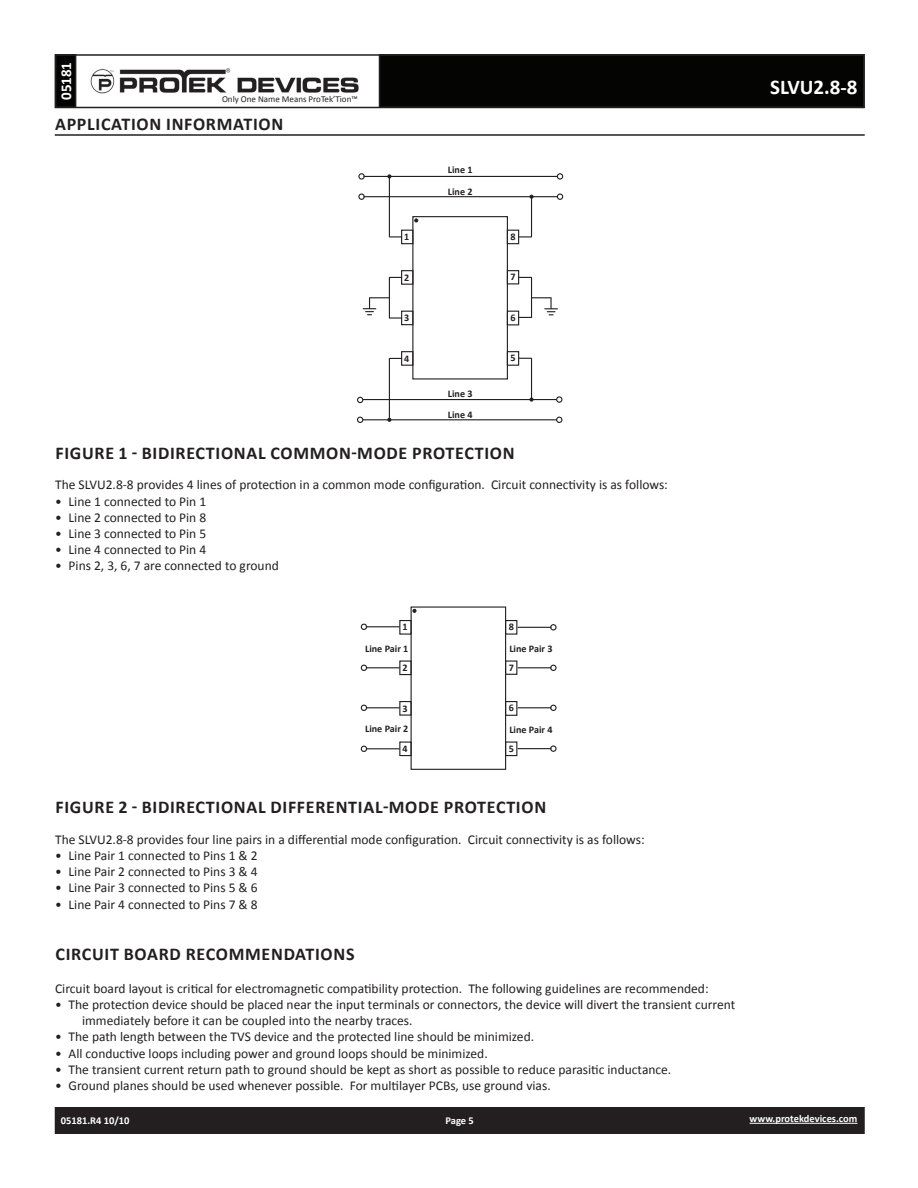
<style>
.page{position:relative;width:918px;height:1188px;background:#fff}
.page>*{position:absolute;margin:0;border:0;box-sizing:border-box;transform-origin:0 0}
.t1{font:700 21px "Calibri";color:#fff}
.t2{font:700 18px "Calibri";color:#231f20}
.t3{font:700 15px "Calibri";color:#fff}
.t4{font:13.5px/16.2px "Calibri";color:#231f20}
.t5{font:700 10.5px "Calibri";color:#fff}
.t6{font:700 10.2px/21.3px "Calibri";color:#231f20}
.t7{font:9px "Calibri";color:#231f20}
</style>
<div class="page">
<div style="left:56px;top:1108px;width:808px;height:25px;background:#231f20"></div>
<div style="left:55px;top:1107px;width:810px;height:27px;border:2px solid #231f20"></div>
<div style="left:56px;top:55px;width:20px;height:52px;background:#040503"></div>
<div style="left:55px;top:54px;width:21px;height:54px;border:2px solid #231f20"></div>
<div style="left:380px;top:55px;width:484px;height:52px;background:#040503"></div>
<div style="left:55px;top:54px;width:810px;height:54px;border:2px solid #231f20"></div>
<img style="left:90px;top:68px;width:269px;height:26px">
<hr style="left:750px;top:1123px;width:107px;height:1px;background:#fff">
<hr style="left:55px;top:134px;width:810px;height:2px;background:#231f20">
<svg style="left:414px;top:219px;width:4px;height:3px"></svg>
<div style="left:412px;top:216px;width:96px;height:164px;border:1px solid #231f20"></div>
<div style="left:401px;top:230px;width:12px;height:14px;border:1px solid #231f20"></div>
<div style="left:401px;top:270px;width:12px;height:15px;border:1px solid #231f20"></div>
<div style="left:401px;top:311px;width:12px;height:14px;border:1px solid #231f20"></div>
<div style="left:401px;top:351px;width:12px;height:15px;border:1px solid #231f20"></div>
<div style="left:507px;top:351px;width:12px;height:15px;border:1px solid #231f20"></div>
<div style="left:507px;top:311px;width:12px;height:14px;border:1px solid #231f20"></div>
<div style="left:507px;top:270px;width:12px;height:14px;border:1px solid #231f20"></div>
<div style="left:507px;top:230px;width:12px;height:14px;border:1px solid #231f20"></div>
<hr style="left:364px;top:196px;width:193px;height:1px;background:#231f20">
<hr style="left:364px;top:176px;width:193px;height:1px;background:#231f20">
<hr style="left:363px;top:419px;width:194px;height:1px;background:#231f20">
<hr style="left:363px;top:399px;width:194px;height:1px;background:#231f20">
<svg style="left:557px;top:194px;width:6px;height:6px"></svg>
<div style="left:557px;top:173px;width:6px;height:7px;border:1px solid #231f20;border-radius:50%"></div>
<div style="left:358px;top:173px;width:7px;height:7px;border:1px solid #231f20;border-radius:50%"></div>
<div style="left:358px;top:194px;width:7px;height:6px;border:1px solid #231f20;border-radius:50%"></div>
<div style="left:556px;top:396px;width:6px;height:7px;border:1px solid #231f20;border-radius:50%"></div>
<svg style="left:556px;top:417px;width:6px;height:6px"></svg>
<svg style="left:357px;top:397px;width:6px;height:6px"></svg>
<svg style="left:357px;top:417px;width:6px;height:6px"></svg>
<svg style="left:390px;top:236px;width:12px;height:1px"></svg>
<hr style="left:389px;top:176px;width:1px;height:61px;background:#231f20">
<svg style="left:519px;top:236px;width:12px;height:1px"></svg>
<hr style="left:531px;top:197px;width:1px;height:40px;background:#231f20">
<svg style="left:390px;top:358px;width:12px;height:1px"></svg>
<hr style="left:389px;top:358px;width:1px;height:62px;background:#231f20">
<svg style="left:519px;top:358px;width:12px;height:1px"></svg>
<hr style="left:531px;top:358px;width:1px;height:42px;background:#231f20">
<svg style="left:519px;top:277px;width:12px;height:1px"></svg>
<hr style="left:531px;top:277px;width:1px;height:40px;background:#231f20">
<svg style="left:390px;top:277px;width:12px;height:1px"></svg>
<hr style="left:389px;top:277px;width:1px;height:41px;background:#231f20">
<svg style="left:519px;top:297px;width:39px;height:21px"></svg>
<svg style="left:363px;top:297px;width:39px;height:22px"></svg>
<svg style="left:413px;top:609px;width:3px;height:4px"></svg>
<div style="left:411px;top:606px;width:95px;height:164px;border:1px solid #231f20"></div>
<div style="left:399px;top:620px;width:13px;height:15px;border:1px solid #231f20"></div>
<div style="left:399px;top:661px;width:13px;height:14px;border:1px solid #231f20"></div>
<div style="left:399px;top:701px;width:13px;height:15px;border:1px solid #231f20"></div>
<div style="left:399px;top:742px;width:13px;height:14px;border:1px solid #231f20"></div>
<div style="left:505px;top:742px;width:12px;height:14px;border:1px solid #231f20"></div>
<div style="left:505px;top:701px;width:12px;height:15px;border:1px solid #231f20"></div>
<div style="left:505px;top:661px;width:12px;height:14px;border:1px solid #231f20"></div>
<div style="left:505px;top:620px;width:12px;height:15px;border:1px solid #231f20"></div>
<hr style="left:366px;top:626px;width:34px;height:1px;background:#231f20">
<svg style="left:361px;top:624px;width:6px;height:6px"></svg>
<hr style="left:366px;top:667px;width:34px;height:1px;background:#231f20">
<svg style="left:361px;top:665px;width:6px;height:6px"></svg>
<hr style="left:366px;top:707px;width:34px;height:1px;background:#231f20">
<svg style="left:361px;top:705px;width:6px;height:6px"></svg>
<hr style="left:366px;top:748px;width:34px;height:1px;background:#231f20">
<svg style="left:361px;top:746px;width:6px;height:6px"></svg>
<hr style="left:518px;top:627px;width:33px;height:1px;background:#231f20">
<div style="left:550px;top:624px;width:7px;height:7px;border:1px solid #231f20;border-radius:50%"></div>
<hr style="left:518px;top:667px;width:33px;height:1px;background:#231f20">
<div style="left:550px;top:665px;width:7px;height:6px;border:1px solid #231f20;border-radius:50%"></div>
<hr style="left:518px;top:707px;width:33px;height:1px;background:#231f20">
<div style="left:550px;top:705px;width:7px;height:6px;border:1px solid #231f20;border-radius:50%"></div>
<hr style="left:518px;top:748px;width:33px;height:1px;background:#231f20">
<div style="left:550px;top:745px;width:7px;height:7px;border:1px solid #231f20;border-radius:50%"></div>
<p class="t3" style="left:56px;top:100px;width:40px;rotate:-90deg">05181</p>
<p class="t7" style="left:222px;top:93px;width:137px">Only One Name Means ProTek’Tion™</p>
<h2 class="t2" style="left:55px;top:112px;width:11px">APPLICATION</h2>
<h2 class="t2" style="left:166px;top:112px;width:12px">INFORMATION</h2>
<p class="t6" style="left:448px;top:159px;width:26px">LINE 1<br>LINE 2</p>
<p class="t6" style="left:404px;top:226px;width:7px">1</p>
<p class="t6" style="left:404px;top:266px;width:7px">2</p>
<p class="t6" style="left:511px;top:225px;width:7px">8</p>
<p class="t6" style="left:511px;top:266px;width:7px">7</p>
<p class="t6" style="left:404px;top:307px;width:7px">3</p>
<p class="t6" style="left:511px;top:306px;width:7px">6</p>
<p class="t6" style="left:404px;top:348px;width:7px">4</p>
<p class="t6" style="left:511px;top:347px;width:7px">5</p>
<p class="t6" style="left:448px;top:383px;width:26px">LINE 3<br>LINE 4</p>
<h2 class="t2" style="left:55px;top:441px;width:11px">FIGURE</h2>
<h2 class="t2" style="left:119px;top:441px;width:34px">1 - BIDIRECTIONAL</h2>
<h2 class="t2" style="left:270px;top:441px;width:15px">COMMON</h2>
<h2 class="t2" style="left:351px;top:441px;width:19px">-MODE</h2>
<h2 class="t2" style="left:412px;top:441px;width:11px">PROTECTION</h2>
<p class="t4" style="left:55px;top:477px;width:614px">The SLVU2.8-8 provides 4 lines of protection in a common mode configuration. Circuit connectivity is as follows:</p>
<p class="t4" style="left:55px;top:493px;width:153px">• Line 1 connected to Pin 1</p>
<p class="t4" style="left:55px;top:509px;width:153px">• Line 2 connected to Pin 8</p>
<p class="t4" style="left:55px;top:525px;width:153px">• Line 3 connected to Pin 5</p>
<p class="t4" style="left:55px;top:542px;width:153px">• Line 4 connected to Pin 4</p>
<p class="t4" style="left:55px;top:558px;width:225px">• Pins 2, 3, 6, 7 are connected to ground</p>
<p class="t6" style="left:402px;top:616px;width:7px">1</p>
<p class="t6" style="left:402px;top:656px;width:7px">2</p>
<p class="t6" style="left:365px;top:637px;width:45px">LINE PAIR 1</p>
<p class="t6" style="left:509px;top:616px;width:7px">8</p>
<p class="t6" style="left:509px;top:637px;width:45px">LINE PAIR 3</p>
<p class="t6" style="left:509px;top:656px;width:7px">7</p>
<p class="t6" style="left:402px;top:697px;width:7px">3</p>
<p class="t6" style="left:509px;top:697px;width:7px">6</p>
<p class="t6" style="left:365px;top:717px;width:45px">LINE PAIR 2</p>
<p class="t6" style="left:509px;top:718px;width:45px">LINE PAIR 4</p>
<p class="t6" style="left:402px;top:738px;width:7px">4</p>
<p class="t6" style="left:509px;top:737px;width:7px">5</p>
<h2 class="t2" style="left:55px;top:796px;width:11px">FIGURE</h2>
<h2 class="t2" style="left:119px;top:796px;width:34px">2 - BIDIRECTIONAL</h2>
<h2 class="t2" style="left:270px;top:796px;width:11px">DIFFERENTIAL</h2>
<h2 class="t2" style="left:383px;top:796px;width:19px">-MODE</h2>
<h2 class="t2" style="left:444px;top:796px;width:11px">PROTECTION</h2>
<p class="t4" style="left:55px;top:831px;width:591px">The SLVU2.8-8 provides four line pairs in a differential mode configuration. Circuit connectivity is as follows:</p>
<p class="t4" style="left:55px;top:847px;width:204px">• Line Pair 1 connected to Pins 1 &amp; 2</p>
<p class="t4" style="left:55px;top:864px;width:204px">• Line Pair 2 connected to Pins 3 &amp; 4</p>
<p class="t4" style="left:55px;top:880px;width:204px">• Line Pair 3 connected to Pins 5 &amp; 6</p>
<p class="t4" style="left:55px;top:896px;width:204px">• Line Pair 4 connected to Pins 7 &amp; 8</p>
<h2 class="t2" style="left:55px;top:943px;width:10px">CIRCUIT</h2>
<h2 class="t2" style="left:124px;top:943px;width:13px">BOARD</h2>
<h2 class="t2" style="left:186px;top:943px;width:13px">RECOMMENDATIONS</h2>
<p class="t4" style="left:55px;top:980px;width:655px">Circuit board layout is critical for electromagnetic compatibility protection. The following guidelines are recommended:</p>
<p class="t4" style="left:82px;top:996px;width:655px;text-indent:-27px">• The protection device should be placed near the input terminals or connectors, the device will divert the transient current immediately before it can be coupled into the nearby traces.</p>
<p class="t4" style="left:55px;top:1029px;width:481px">• The path length between the TVS device and the protected line should be minimized.</p>
<p class="t4" style="left:55px;top:1045px;width:434px">• All conductive loops including power and ground loops should be minimized.</p>
<p class="t4" style="left:55px;top:1061px;width:618px">• The transient current return path to ground should be kept as short as possible to reduce parasitic inductance.</p>
<p class="t4" style="left:55px;top:1077px;width:497px">• Ground planes should be used whenever possible. For multilayer PCBs, use ground vias.</p>
<h1 class="t1" style="left:770px;top:74px;width:89px">SLVU2.8-8</h1>
<p class="t5" style="left:61px;top:1114px;width:70px">05181.R4 10/10</p>
<p class="t5" style="left:446px;top:1114px;width:30px">PAGE 5</p>
<p class="t5" style="left:750px;top:1112px;width:109px">WWW.PROTEKDEVICES.COM</p>
</div>
